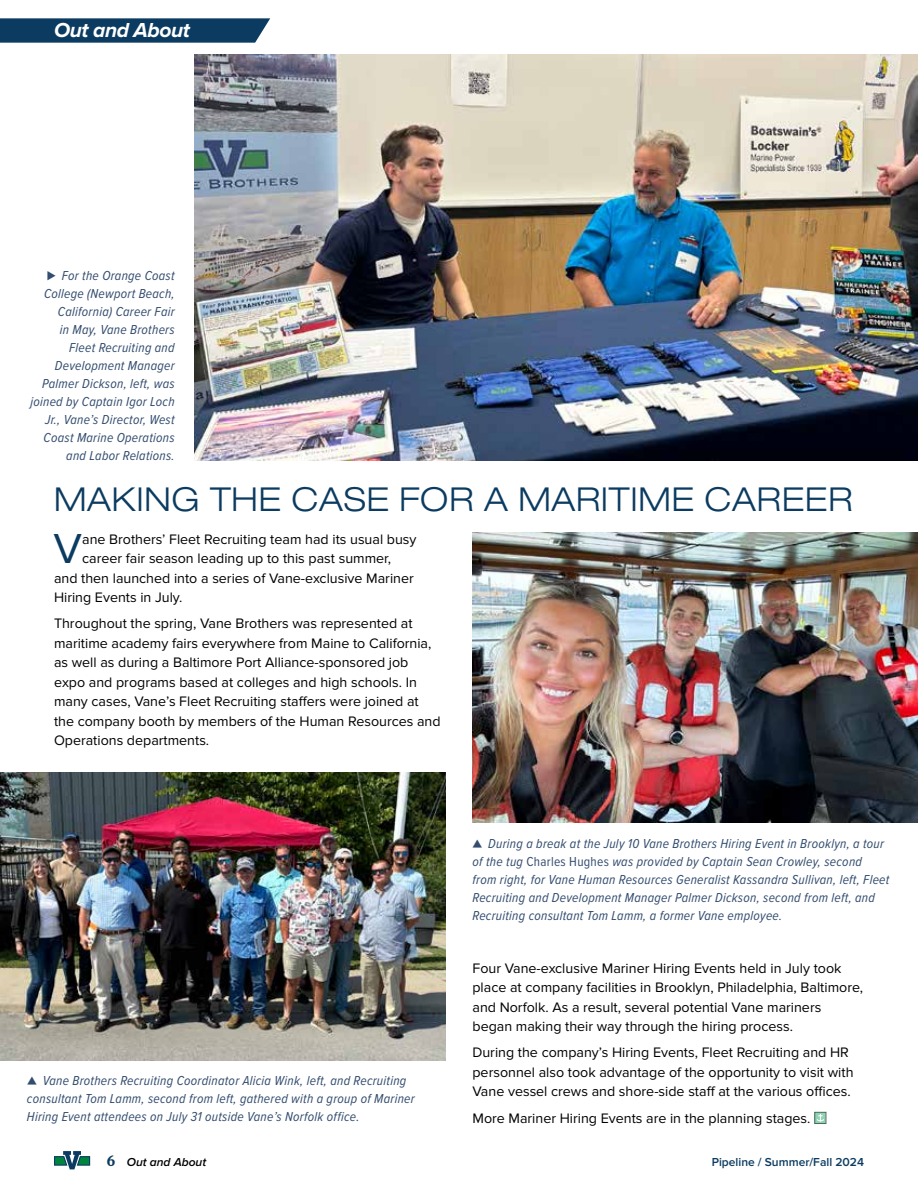
<style>
.page{position:relative;width:918px;height:1188px;background:#fff}
.page>*{position:absolute;margin:0;border:0;box-sizing:border-box;transform-origin:0 0}
.t1{font:43.5px "Proxima Nova";color:#0b3b60}
.t2{font:300 expanded 33px "Helvetica Neue LT Std";letter-spacing:.02em;color:#0b3b60}
.t3{font:italic 700 21px "Proxima Nova";letter-spacing:-.02em;color:#fff}
.t4{font:14.25px/19.5px "Proxima Nova";color:#000}
.t5{font:italic 13.5px/18px "Proxima Nova Cond";letter-spacing:.02em;color:#334d6f}
.t6{font:600 12px "Proxima Nova";color:#0b3b60}
.t7{font:italic 600 12px "Proxima Nova";color:#000}
.s1{font-weight:500;font-size:15px}
.s2{font-style:normal}
.s3{font-family:"Merriweather";font-weight:900;font-style:normal;font-size:13.5px;color:#0b3b60}
</style>
<div class="page">
<img style="left:195px;top:54px;width:723px;height:406px">
<svg style="left:54px;top:1151px;width:36px;height:18px"></svg>
<svg style="left:0;top:18px;width:270px;height:25px;background:#184568"></svg>
<div style="left:815px;top:1112px;width:11px;height:12px;background:#92d2b4"></div>
<svg style="left:817px;top:1114px;width:7px;height:8px"></svg>
<img style="left:472px;top:532px;width:446px;height:290px">
<img style="left:0;top:772px;width:446px;height:288px">
<h3 class="t3" style="left:54px;top:15px;width:137px">Out and About</h3>
<p class="t5" style="left:30px;top:266px;width:146px;text-align:right"><span class="s1">⊲</span> For the Orange Coast<br>College (Newport Beach,<br>California) Career Fair<br>in May, Vane Brothers<br>Fleet Recruiting and<br>Development Manager<br>Palmer Dickson, left, was joined by Captain Igor Loch<br>Jr., Vane’s Director, West<br>Coast Marine Operations and Labor Relations.</p>
<h2 class="t2" style="left:54px;top:479px;width:800px">MAKING THE CASE FOR A MARITIME CAREER</h2>
<h1 class="t1" style="left:54px;top:524px;width:30px">V</h1>
<p class="t4" style="left:82px;top:529px;width:336px">ane Brothers’ Fleet Recruiting team had its usual busy</p>
<p class="t4" style="left:82px;top:549px;width:310px">career fair season leading up to this past summer,</p>
<p class="t4" style="left:54px;top:568px;width:361px">and then launched into a series of Vane-exclusive Mariner</p>
<p class="t4" style="left:54px;top:588px;width:130px">Hiring Events in July.</p>
<p class="t4" style="left:54px;top:614px;width:388px">Throughout the spring, Vane Brothers was represented at maritime academy fairs everywhere from Maine to California, as well as during a Baltimore Port Alliance-sponsored job expo and programs based at colleges and high schools. In many cases, Vane’s Fleet Recruiting staffers were joined at the company booth by members of the Human Resources and Operations departments.</p>
<p class="t5" style="left:27px;top:1071px;width:389px"><span class="s1">▲</span> Vane Brothers Recruiting Coordinator Alicia Wink, left, and Recruiting consultant Tom Lamm, second from left, gathered with a group of Mariner<br>Hiring Event attendees on July 31 outside Vane’s Norfolk office.</p>
<p class="t5" style="left:472px;top:834px;width:418px"><span class="s1">▲</span> During a break at the July 10 Vane Brothers Hiring Event in Brooklyn, a tour of the tug <span class="s2">Charles Hughes</span> was provided by Captain Sean Crowley, second<br>from right, for Vane Human Resources Generalist Kassandra Sullivan, left, Fleet Recruiting and Development Manager Palmer Dickson, second from left, and Recruiting consultant Tom Lamm, a former Vane employee.</p>
<p class="t4" style="left:473px;top:958px;width:392px">Four Vane-exclusive Mariner Hiring Events held in July took place at company facilities in Brooklyn, Philadelphia, Baltimore, and Norfolk. As a result, several potential Vane mariners began making their way through the hiring process.</p>
<p class="t4" style="left:473px;top:1043px;width:383px">During the company’s Hiring Events, Fleet Recruiting and HR personnel also took advantage of the opportunity to visit with<br>Vane vessel crews and shore-side staff at the various offices.</p>
<p class="t4" style="left:473px;top:1108px;width:340px">More Mariner Hiring Events are in the planning stages.</p>
<p class="t7" style="left:106px;top:1153px;width:101px"><span class="s3">6</span> Out and About</p>
<p class="t6" style="left:712px;top:1155px;width:154px">Pipeline / Summer/Fall 2024</p>
</div>
